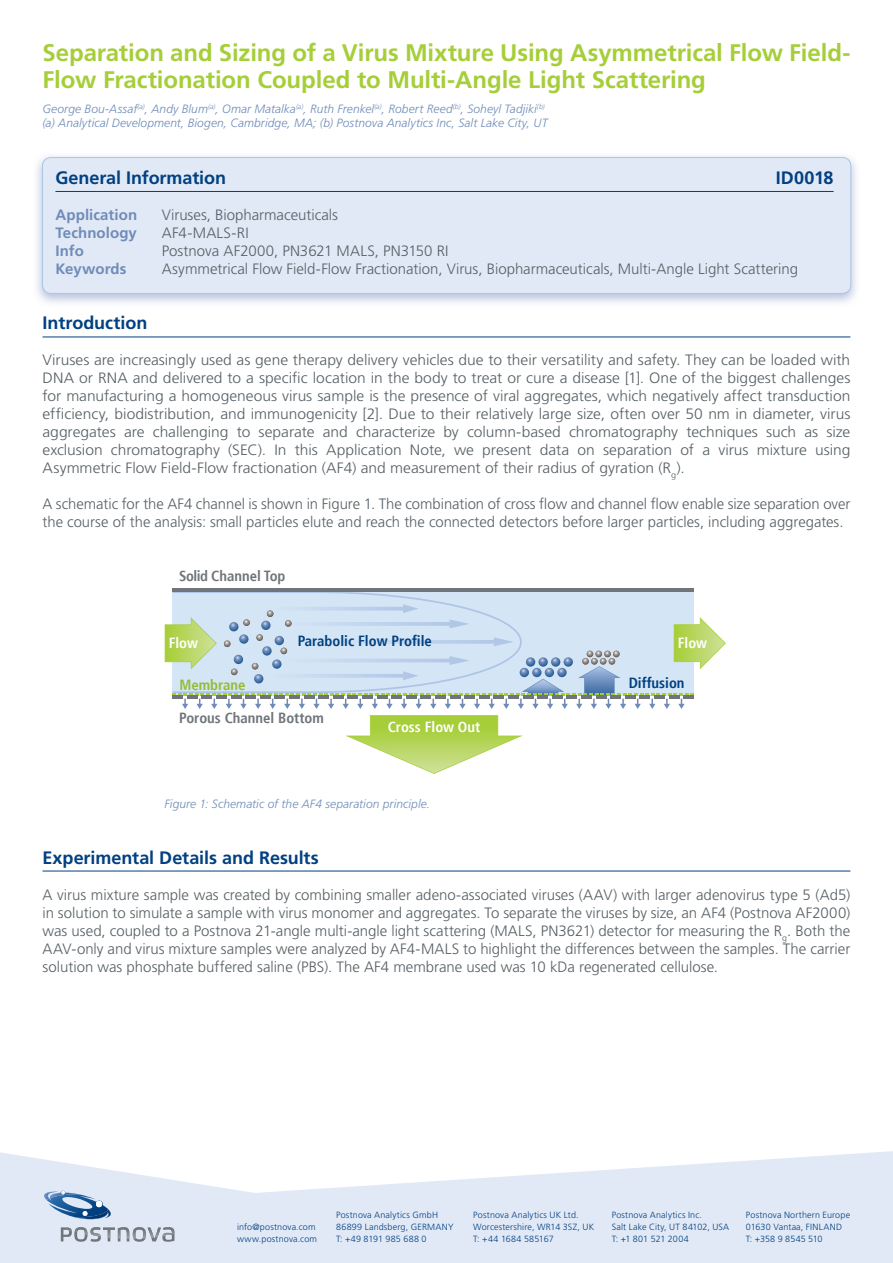
<style>
.page{position:relative;width:893px;height:1263px;background:#fff}
.page>*{position:absolute;margin:0;border:0;box-sizing:border-box;transform-origin:0 0}
.t1{font:700 24px/27px "Frutiger LT Std";letter-spacing:-.005em;color:#a6ce39}
.t2{font:700 18px "Frutiger LT Std";letter-spacing:-.005em;color:#014081}
.t3{font:300 15px/18px "Frutiger LT Std";color:#576065}
.t4{font:300 15px/18px "Frutiger LT Std";color:#576065;text-align:justify;scale:1.04 1}
.t5{font:700 15px "Frutiger LT Std";letter-spacing:.005em;color:#6f8cb8}
.t6{font:700 condensed 14.7px "Frutiger";color:#6f757a}
.t7{font:700 condensed 14.7px "Frutiger";color:#014081}
.t8{font:700 condensed 14.7px "Frutiger";color:#fff}
.t9{font:700 condensed 14.7px "Frutiger";color:#96bc33}
.t10{font:italic 300 12px/13.5px "Frutiger LT Std";letter-spacing:.005em;color:#6f8cb8}
.t11{font:300 9px/12px "Frutiger LT Std";letter-spacing:.02em;color:#014081}
</style>
<div class="page">
<svg style="left:0;top:1151px;width:893px;height:112px;fill:#e1e9f6"></svg>
<svg style="left:61px;top:1227px;width:113px;height:15px;background:#b5bcc5"></svg>
<svg style="left:44px;top:1191px;width:67px;height:28px;background:#87a6c9"></svg>
<img style="left:36px;top:155px;width:821px;height:148px">
<div style="left:43px;top:158px;width:808px;height:135px;background:#e1e9f6;border-radius:9px"></div>
<hr style="left:55px;top:191px;width:779px;height:1px;background:#014081">
<div style="left:42px;top:157px;width:809px;height:137px;border:1px solid #adc4e5;border-radius:9px"></div>
<hr style="left:43px;top:337px;width:807px;height:1px;background:#014081">
<hr style="left:43px;top:871px;width:807px;height:1px;background:#014081">
<hr style="left:173px;top:588px;width:521px;height:3px;background:#6f757a">
<svg style="left:345px;top:715px;width:178px;height:59px"></svg>
<svg style="left:165px;top:590px;width:561px;height:119px;background:#ccdce3"></svg>
<h1 class="t1" style="left:43px;top:39px;width:809px">Separation and Sizing of a Virus Mixture Using Asymmetrical Flow Field-<br>Flow Fractionation Coupled to Multi-Angle Light Scattering</h1>
<p class="t10" style="left:43px;top:102px;width:507px">George Bou-Assaf<sup>(a)</sup>, Andy Blum<sup>(a)</sup>, Omar Matalka<sup>(a)</sup>, Ruth Frenkel<sup>(a)</sup>, Robert Reed<sup>(b)</sup>, Soheyl Tadjiki<sup>(b) </sup>(a) Analytical Development, Biogen, Cambridge, MA; (b) Postnova Analytics Inc, Salt Lake City, UT</p>
<p class="t2" style="left:55px;top:167px;width:172px">General Information</p>
<p class="t2" style="left:776px;top:167px;width:59px">ID0018</p>
<p class="t5" style="left:55px;top:206px;width:83px">Application</p>
<p class="t3" style="left:162px;top:206px;width:178px">Viruses, Biopharmaceuticals</p>
<p class="t5" style="left:55px;top:224px;width:83px">Technology</p>
<p class="t3" style="left:162px;top:224px;width:88px">AF4-MALS-RI</p>
<p class="t5" style="left:55px;top:242px;width:30px">Info</p>
<p class="t3" style="left:162px;top:242px;width:288px">Postnova AF2000, PN3621 MALS, PN3150 RI</p>
<p class="t5" style="left:55px;top:260px;width:73px">Keywords</p>
<p class="t3" style="left:162px;top:260px;width:638px">Asymmetrical Flow Field-Flow Fractionation, Virus, Biopharmaceuticals, Multi-Angle Light Scattering</p>
<p class="t2" style="left:43px;top:313px;width:106px">Introduction</p>
<p class="t4" style="left:43px;top:351px;width:778px">Viruses are increasingly used as gene therapy delivery vehicles due to their versatility and safety. They can be loaded with DNA or RNA and delivered to a specific location in the body to treat or cure a disease [1]. One of the biggest challenges for manufacturing a homogeneous virus sample is the presence of viral aggregates, which negatively affect transduction efficiency, biodistribution, and immunogenicity [2]. Due to their relatively large size, often over 50 nm in diameter, virus aggregates are challenging to separate and characterize by column-based chromatography techniques such as size exclusion chromatography (SEC). In this Application Note, we present data on separation of a virus mixture using Asymmetric Flow Field-Flow fractionation (AF4) and measurement of their radius of gyration (R<sub>g</sub>).</p>
<p class="t3" style="left:43px;top:495px;width:809px">A schematic for the AF4 channel is shown in Figure 1. The combination of cross flow and channel flow enable size separation over the course of the analysis: small particles elute and reach the connected detectors before larger particles, including aggregates.</p>
<p class="t6" style="left:179px;top:568px;width:108px">Solid Channel Top</p>
<p class="t7" style="left:298px;top:633px;width:135px">Parabolic Flow Profile</p>
<p class="t8" style="left:169px;top:634px;width:31px">Flow</p>
<p class="t8" style="left:678px;top:634px;width:31px">Flow</p>
<p class="t9" style="left:179px;top:676px;width:68px">Membrane</p>
<p class="t7" style="left:629px;top:674px;width:57px">Diffusion</p>
<p class="t6" style="left:179px;top:709px;width:146px">Porous Channel Bottom</p>
<p class="t8" style="left:388px;top:718px;width:94px">Cross Flow Out</p>
<p class="t10" style="left:165px;top:797px;width:267px">Figure 1: Schematic of the AF4 separation principle.</p>
<p class="t2" style="left:43px;top:847px;width:278px">Experimental Details and Results</p>
<p class="t3" style="left:43px;top:885px;width:809px;text-align:justify">A virus mixture sample was created by combining smaller adeno-associated viruses (AAV) with larger adenovirus type 5 (Ad5) in solution to simulate a sample with virus monomer and aggregates. To separate the viruses by size, an AF4 (Postnova AF2000) was used, coupled to a Postnova 21-angle multi-angle light scattering (MALS, PN3621) detector for measuring the R<sub>g</sub>. Both the AAV-only and virus mixture samples were analyzed by AF4-MALS to highlight the differences between the samples. The carrier solution was phosphate buffered saline (PBS). The AF4 membrane used was 10 kDa regenerated cellulose.</p>
<p class="t11" style="left:336px;top:1209px;width:119px">Postnova Analytics GmbH<br>86899 Landsberg, GERMANY<br>T: +49 8191 985 688 0</p>
<p class="t11" style="left:237px;top:1221px;width:81px">info@postnova.com www.postnova.com</p>
<p class="t11" style="left:473px;top:1209px;width:122px">Postnova Analytics UK Ltd.<br>Worcestershire, WR14 3SZ, UK<br>T: +44 1684 585167</p>
<p class="t11" style="left:612px;top:1209px;width:119px">Postnova Analytics Inc.<br>Salt Lake City, UT 84102, USA<br>T: +1 801 521 2004</p>
<p class="t11" style="left:746px;top:1209px;width:106px">Postnova Northern Europe<br>01630 Vantaa, FINLAND<br>T: +358 9 8545 510</p>
</div>
